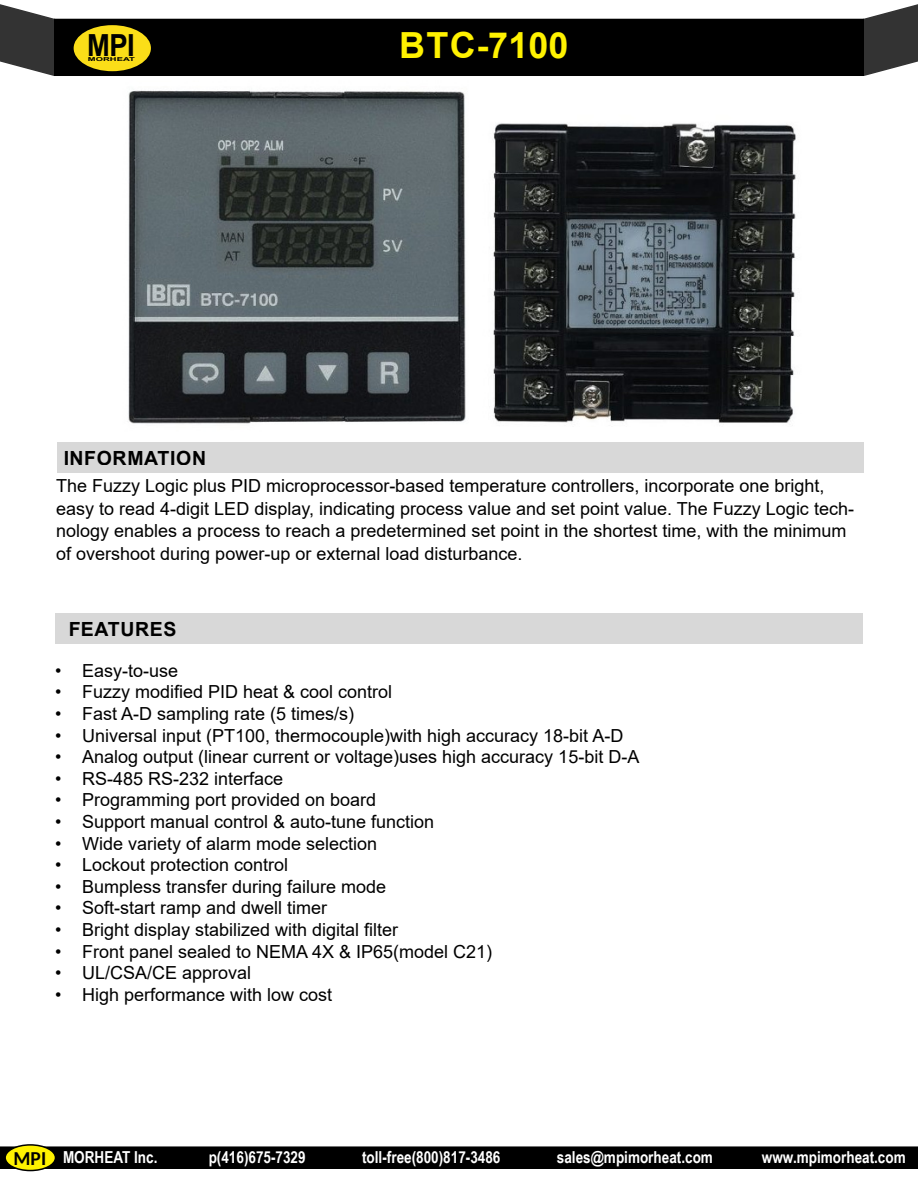
<style>
.page{position:relative;width:918px;height:1188px;background:#fff}
.page>*{position:absolute;margin:0;border:0;box-sizing:border-box;transform-origin:0 0}
.t1{font:700 36px "Arial";color:#fff200}
.t2{font:700 30.45px "Arial";color:#000;scale:.9 1}
.t3{font:700 19.5px "Arial";letter-spacing:.035em;color:#000}
.t4{font:18px/22.5px "Arial";color:#000}
.t5{font:700 16.5px "Arial Narrow";color:#fff}
.t6{font:700 5.4px "Arial";color:#000;scale:1.74 1}
.s1{font-family:"Carlito";font-size:19.5px;color:#000}
</style>
<div class="page">
<img style="left:493px;top:123px;width:303px;height:300px">
<img style="left:128px;top:90px;width:338px;height:334px">
<div style="left:55px;top:19px;width:808px;height:56px;background:#000"></div>
<div style="left:54px;top:19px;width:810px;height:57px;border:2px solid #000"></div>
<div style="left:74px;top:25px;width:77px;height:46px;background:#fbde18;border-radius:50%"></div>
<svg style="left:0;top:4px;width:69px;height:72px"></svg>
<svg style="left:849px;top:4px;width:69px;height:72px"></svg>
<div style="left:0;top:1146px;width:918px;height:23px;background:#000"></div>
<div style="left:5px;top:1145px;width:50px;height:26px;background:#fff200;border-radius:50%"></div>
<div style="left:4px;top:1144px;width:52px;height:27px;border:2px solid #000;border-radius:50%"></div>
<div style="left:58px;top:442px;width:806px;height:31px;background:#d8d8d8"></div>
<div style="left:55px;top:613px;width:808px;height:31px;background:#d8d8d8"></div>
<h2 class="t2" style="left:87px;top:23px;width:55px">MPI</h2>
<p class="t6" style="left:88px;top:55px;width:28px">MORHEAT</p>
<p class="t3" style="left:63px;top:444px;width:144px">INFORMATION</p>
<h1 class="t1" style="left:399px;top:20px;width:171px">BTC-7100</h1>
<p class="t4" style="left:56px;top:475px;width:799px">The Fuzzy Logic plus PID microprocessor-based temperature controllers, incorporate one bright, easy to read 4-digit LED display, indicating process value and set point value. The Fuzzy Logic tech&shy;nology enables a process to reach a predetermined set point in the shortest time, with the minimum of overshoot during power-up or external load disturbance.</p>
<p class="t3" style="left:68px;top:615px;width:110px">FEATURES</p>
<p class="t4" style="left:55px;top:659px;width:125px">• Easy-to-use</p>
<p class="t4" style="left:55px;top:681px;width:339px">• Fuzzy modified PID heat &amp; cool control</p>
<p class="t4" style="left:55px;top:702px;width:301px">• Fast A-D sampling rate (5 times/s)</p>
<p class="t4" style="left:55px;top:724px;width:570px">• Universal input (PT100, thermocouple)with high accuracy 18-bit A-D</p>
<p class="t4" style="left:55px;top:746px;width:586px">• Analog output (linear current or voltage)uses high accuracy 15-bit D-A</p>
<p class="t4" style="left:55px;top:767px;width:230px">• RS-485 RS-232 interface</p>
<p class="t4" style="left:55px;top:789px;width:323px">• Programming port provided on board</p>
<p class="t4" style="left:55px;top:810px;width:381px">• Support manual control &amp; auto-tune function</p>
<p class="t4" style="left:55px;top:832px;width:324px">• Wide variety of alarm mode selection</p>
<p class="t4" style="left:55px;top:854px;width:235px">• Lockout protection control</p>
<p class="t4" style="left:55px;top:875px;width:333px">• Bumpless transfer during failure mode</p>
<p class="t4" style="left:55px;top:897px;width:274px">• Soft-start ramp and dwell timer</p>
<p class="t4" style="left:55px;top:918px;width:345px">• Bright display stabilized with digital filter</p>
<p class="t4" style="left:55px;top:940px;width:439px">• Front panel sealed to NEMA 4X &amp; IP65(model C21)</p>
<p class="t4" style="left:55px;top:962px;width:198px">• UL/CSA/CE approval</p>
<p class="t4" style="left:55px;top:983px;width:279px">• High performance with low cost</p>
<p class="t5" style="left:14px;top:1145px;width:145px"><span class="s1">MPI</span> MORHEAT Inc.</p>
<p class="t5" style="left:209px;top:1145px;width:99px">p(416)675-7329</p>
<p class="t5" style="left:362px;top:1145px;width:140px">toll-free(800)817-3486</p>
<p class="t5" style="left:557px;top:1145px;width:158px">sales@mpimorheat.com</p>
<p class="t5" style="left:762px;top:1145px;width:145px">www.mpimorheat.com</p>
</div>
